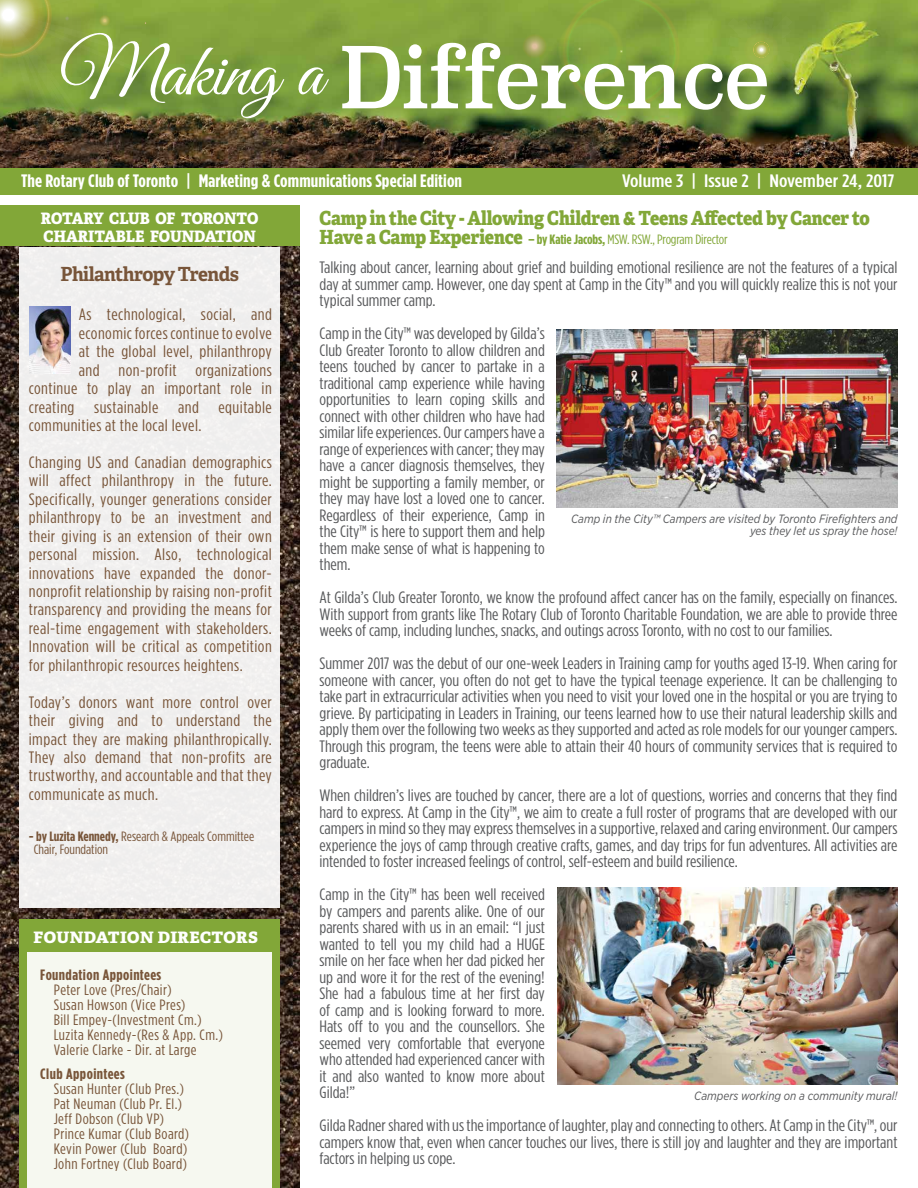
<style>
.page{position:relative;width:918px;height:1188px;background:#fff}
.page>*{position:absolute;margin:0;border:0;box-sizing:border-box;transform-origin:0 0}
.t1{font:800 19.5px "Adelle";letter-spacing:-.01em;color:#82a738;scale:.9 1}
.t2{font:700 19.5px "Adelle";letter-spacing:-.03em;color:#785539}
.t3{font:700 18px "Gotham Condensed";letter-spacing:.005em;color:#fff;scale:1.1 1}
.t4{font:500 18px "Gotham Condensed";letter-spacing:.005em;color:#fff;scale:1.25 1}
.t5{font:16.5px/16.5px "Gotham Condensed";color:#58595b;text-align:justify;scale:1.1 1}
.t6{font:16.5px/18.5px "Gotham Condensed";letter-spacing:.025em;color:#785539;text-align:justify;scale:1.1 1}
.t7{font:800 15.75px/18px "Adelle";color:#fff;scale:.95 1}
.t8{font:800 15.75px "Adelle";letter-spacing:.025em;color:#fff;scale:1.05 1}
.t9{font:15px/15px "Gotham Condensed";letter-spacing:.025em;color:#785539;scale:1.1 1}
.t10{font:700 15px "Gotham Condensed";letter-spacing:.025em;color:#785539;scale:1.1 1}
.t11{font:13.5px/13.5px "Gotham Condensed";color:#785539;scale:1.1 1}
.t12{font:13.5px "Gotham Condensed";letter-spacing:-.01em;color:#82a738;scale:1.1 1}
.t13{font:italic 12px/12px "Gotham Narrow";color:#58595b;text-align:right}
.s1{font-weight:500}
.s2{font-family:"Adelle";font-weight:800;font-size:19.5px}
.s3{font-weight:700}
</style>
<div class="page">
<div style="left:0;top:206px;width:299px;height:982px;background:#82a738"></div>
<img style="left:0;top:247px;width:299px;height:941px">
<div style="left:20px;top:920px;width:260px;height:268px;background:#82a738"></div>
<img style="left:285px;top:0;width:633px;height:168px">
<div style="left:0;top:168px;width:918px;height:26px;background:#82a738"></div>
<div style="left:20px;top:247px;width:260px;height:661px;background:#f1efef"></div>
<img style="left:0;top:0;width:285px;height:168px">
<svg style="left:293px;top:65px;width:36px;height:35px"></svg>
<svg style="left:342px;top:0;width:452px;height:117px"></svg>
<div style="left:28px;top:953px;width:244px;height:235px;background:#f6f8f0"></div>
<img style="left:29px;top:306px;width:41px;height:68px">
<img style="left:556px;top:330px;width:342px;height:178px">
<img style="left:558px;top:888px;width:340px;height:196px">
<p class="t3" style="left:21px;top:170px;width:403px">The Rotary Club of Toronto <span class="s1">|</span> Marketing &amp; Communications Special Edition</p>
<p class="t4" style="left:622px;top:170px;width:219px">Volume 3 | Issue 2 | November 24, 2017</p>
<p class="t7" style="left:41px;top:209px;width:230px">ROTARY CLUB OF TORONTO<br>CHARITABLE FOUNDATION</p>
<p class="t1" style="left:320px;top:205px;width:613px">Camp in the City - Allowing Children &amp; Teens Affected by Cancer to</p>
<p class="t12" style="left:320px;top:232px;width:373px"><span class="s2">Have a Camp Experience</span> <span class="s3">– by Katie Jacobs,</span> MSW. RSW., Program Director</p>
<p class="t2" style="left:60px;top:262px;width:180px">Philanthropy Trends</p>
<p class="t6" style="left:79px;top:305px;width:177px">As technological, social, and</p>
<p class="t6" style="left:79px;top:324px;width:177px">economic forces continue to evolve</p>
<p class="t6" style="left:79px;top:342px;width:177px">at the global level, philanthropy</p>
<p class="t6" style="left:79px;top:360px;width:177px">and non-profit organizations</p>
<p class="t6" style="left:29px;top:379px;width:222px">continue to play an important role in</p>
<p class="t6" style="left:29px;top:397px;width:222px">creating sustainable and equitable</p>
<p class="t6" style="left:29px;top:416px;width:159px">communities at the local level.</p>
<p class="t6" style="left:29px;top:453px;width:222px">Changing US and Canadian demographics will affect philanthropy in the future.<br>Specifically, younger generations consider philanthropy to be an investment and their giving is an extension of their own personal mission. Also, technological innovations have expanded the donor&shy;nonprofit relationship by raising non-profit transparency and providing the means for real-time engagement with stakeholders.<br>Innovation will be critical as competition for philanthropic resources heightens.</p>
<p class="t6" style="left:29px;top:692px;width:222px">Today’s donors want more control over their giving and to understand the impact they are making philanthropically.<br>They also demand that non-profits are trustworthy, and accountable and that they communicate as much.</p>
<p class="t11" style="left:34px;top:829px;width:202px;text-indent:-5px"><span class="s3">- by Luzita Kennedy,</span> Research &amp; Appeals Committee<br>Chair, Foundation</p>
<p class="t8" style="left:34px;top:927px;width:215px">FOUNDATION DIRECTORS</p>
<p class="t10" style="left:40px;top:966px;width:111px">Foundation Appointees</p>
<p class="t9" style="left:54px;top:982px;width:155px">Peter Love (Pres/Chair)<br>Susan Howson (Vice Pres)<br>Bill Empey-(Investment Cm.)<br>Luzita Kennedy-(Res &amp; App. Cm.)<br>Valerie Clarke - Dir. at Large</p>
<p class="t10" style="left:40px;top:1065px;width:78px">Club Appointees</p>
<p class="t9" style="left:54px;top:1081px;width:124px">Susan Hunter (Club Pres.)<br>Pat Neuman (Club Pr. El.)<br>Jeff Dobson (Club VP)<br>Prince Kumar (Club Board)<br>Kevin Power (Club Board)<br>John Fortney (Club Board)</p>
<p class="t5" style="left:320px;top:259px;width:527px">Talking about cancer, learning about grief and building emotional resilience are not the features of a typical day at summer camp. However, one day spent at Camp in the City™ and you will quickly realize this is not your typical summer camp.</p>
<p class="t5" style="left:320px;top:325px;width:206px">Camp in the City™ was developed by Gilda’s Club Greater Toronto to allow children and teens touched by cancer to partake in a traditional camp experience while having opportunities to learn coping skills and connect with other children who have had similar life experiences. Our campers have a range of experiences with cancer; they may have a cancer diagnosis themselves, they might be supporting a family member, or they may have lost a loved one to cancer.<br>Regardless of their experience, Camp in the City™ is here to support them and help them make sense of what is happening to them.</p>
<p class="t5" style="left:320px;top:589px;width:527px">At Gilda’s Club Greater Toronto, we know the profound affect cancer has on the family, especially on finances.<br>With support from grants like The Rotary Club of Toronto Charitable Foundation, we are able to provide three weeks of camp, including lunches, snacks, and outings across Toronto, with no cost to our families.</p>
<p class="t5" style="left:320px;top:655px;width:527px">Summer 2017 was the debut of our one-week Leaders in Training camp for youths aged 13-19. When caring for someone with cancer, you often do not get to have the typical teenage experience. It can be challenging to take part in extracurricular activities when you need to visit your loved one in the hospital or you are trying to grieve. By participating in Leaders in Training, our teens learned how to use their natural leadership skills and apply them over the following two weeks as they supported and acted as role models for our younger campers.<br>Through this program, the teens were able to attain their 40 hours of community services that is required to graduate.</p>
<p class="t5" style="left:320px;top:787px;width:527px">When children’s lives are touched by cancer, there are a lot of questions, worries and concerns that they find hard to express. At Camp in the City™, we aim to create a full roster of programs that are developed with our campers in mind so they may express themselves in a supportive, relaxed and caring environment. Our campers experience the joys of camp through creative crafts, games, and day trips for fun adventures. All activities are intended to foster increased feelings of control, self-esteem and build resilience.</p>
<p class="t5" style="left:320px;top:886px;width:206px">Camp in the City™ has been well received by campers and parents alike. One of our parents shared with us in an email: “I just wanted to tell you my child had a HUGE smile on her face when her dad picked her up and wore it for the rest of the evening!<br>She had a fabulous time at her first day of camp and is looking forward to more.<br>Hats off to you and the counsellors. She seemed very comfortable that everyone who attended had experienced cancer with it and also wanted to know more about Gilda!”</p>
<p class="t5" style="left:320px;top:1117px;width:527px">Gilda Radner shared with us the importance of laughter, play and connecting to others. At Camp in the City™, our campers know that, even when cancer touches our lives, there is still joy and laughter and they are important factors in helping us cope.</p>
<p class="t13" style="left:571px;top:513px;width:328px">Camp in the City™ Campers are visited by Toronto Firefighters and yes they let us spray the hose!</p>
<p class="t13" style="left:694px;top:1090px;width:205px">Campers working on a community mural!</p>
</div>
